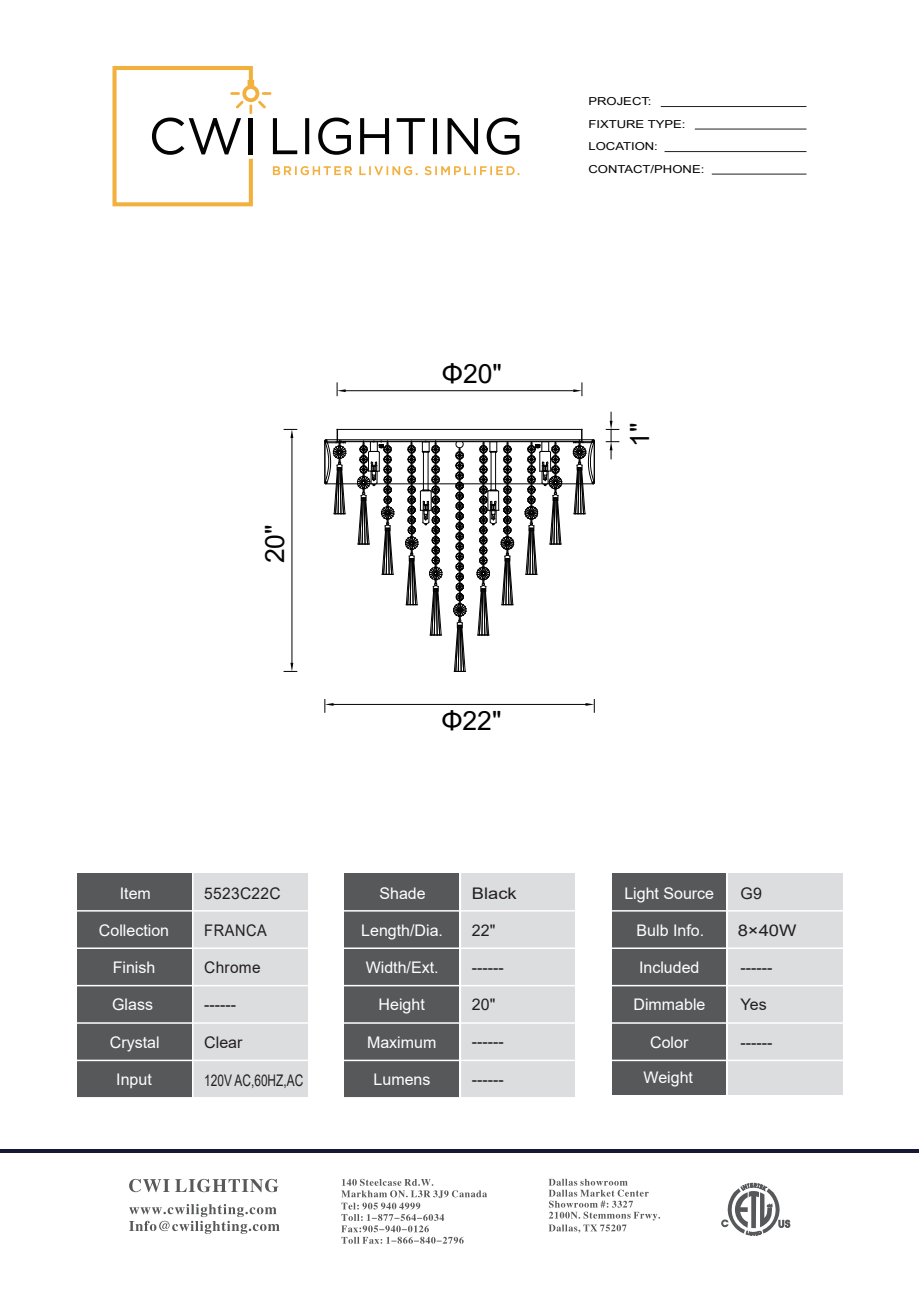
<style>
.page{position:relative;width:919px;height:1289px;background:#fff}
.page>*{position:absolute;margin:0;border:0;box-sizing:border-box;transform-origin:0 0}
.t1{font:26.55px "Arial";color:#030303}
.t2{font:16.05px "Arial";color:#fff}
.t3{font:16.05px "Arial";color:#231f20}
.t4{font:16.05px "Arial";color:#231f20;scale:.74 1}
.t5{font:16.05px "Arial";color:#231f20;scale:1.15 1}
.t6{font:16.05px "Arial";letter-spacing:.02em;color:#231f20}
.t7{font:16.05px "Arial";color:#231f20;scale:.96 1}
.t8{font:16.05px "Arial";color:#231f20;scale:.91 1}
.t9{font:10.95px/22.4px "Arial";color:#030303;scale:1.19 1}
.s1{color:#000}
</style>
<div class="page">
<hr style="left:0;top:1149px;width:918px;height:4px;background:#171836">
<div style="left:611px;top:873px;width:115px;height:221px;background:#57585a"></div>
<div style="left:77px;top:873px;width:114px;height:224px;background:#57585a"></div>
<div style="left:344px;top:873px;width:115px;height:224px;background:#57585a"></div>
<div style="left:728px;top:873px;width:114px;height:221px;background:#dcdddf"></div>
<div style="left:193px;top:873px;width:115px;height:224px;background:#dcdddf"></div>
<div style="left:460px;top:873px;width:115px;height:224px;background:#dcdddf"></div>
<hr style="left:76px;top:910px;width:767px;height:1px;background:#fff">
<hr style="left:76px;top:947px;width:767px;height:2px;background:#fff">
<hr style="left:76px;top:984px;width:767px;height:2px;background:#fff">
<hr style="left:76px;top:1022px;width:767px;height:1px;background:#fff">
<hr style="left:76px;top:1059px;width:767px;height:2px;background:#fff">
<hr style="left:459px;top:857px;width:2px;height:240px;background:#fff">
<svg style="left:721px;top:1182px;width:69px;height:53px"></svg>
<svg style="left:341px;top:1178px;width:146px;height:65px"></svg>
<svg style="left:548px;top:1178px;width:112px;height:54px"></svg>
<svg style="left:129px;top:1178px;width:149px;height:14px"></svg>
<svg style="left:129px;top:1204px;width:150px;height:29px"></svg>
<hr style="left:337px;top:429px;width:245px;height:1px;background:#030303">
<hr style="left:337px;top:441px;width:244px;height:1px;background:#030303">
<svg style="left:452px;top:440px;width:15px;height:232px"></svg>
<svg style="left:356px;top:440px;width:39px;height:135px"></svg>
<svg style="left:524px;top:441px;width:38px;height:134px"></svg>
<hr style="left:326px;top:439px;width:267px;height:1px;background:#030303">
<hr style="left:326px;top:483px;width:267px;height:1px;background:#030303">
<svg style="left:572px;top:429px;width:23px;height:85px"></svg>
<svg style="left:324px;top:429px;width:22px;height:85px"></svg>
<svg style="left:476px;top:441px;width:38px;height:194px"></svg>
<svg style="left:404px;top:440px;width:39px;height:195px"></svg>
<hr style="left:345px;top:390px;width:228px;height:1px;background:#030303">
<svg style="left:573px;top:383px;width:9px;height:12px"></svg>
<svg style="left:337px;top:383px;width:8px;height:12px"></svg>
<svg style="left:606px;top:412px;width:13px;height:47px"></svg>
<hr style="left:291px;top:436px;width:1px;height:226px;background:#030303">
<svg style="left:284px;top:429px;width:13px;height:9px"></svg>
<svg style="left:284px;top:662px;width:13px;height:10px"></svg>
<hr style="left:333px;top:704px;width:252px;height:1px;background:#030303">
<svg style="left:324px;top:699px;width:9px;height:13px"></svg>
<svg style="left:585px;top:699px;width:10px;height:13px"></svg>
<hr style="left:660px;top:106px;width:146px;height:1px;background:#231f20">
<hr style="left:694px;top:129px;width:112px;height:1px;background:#231f20">
<hr style="left:664px;top:151px;width:142px;height:1px;background:#231f20">
<hr style="left:711px;top:174px;width:95px;height:1px;background:#231f20">
<svg style="left:112px;top:66px;width:407px;height:140px"></svg>
<p class="t9" style="left:588px;top:90px;width:99px">PROJECT:<br>FIXTURE TYPE:<br>LOCATION:<br>CONTACT/PHONE:</p>
<h1 class="t1" style="left:256px;top:563px;width:40px;rotate:-90deg">20"</h1>
<h1 class="t1" style="left:442px;top:355px;width:61px"><span class="s1">Φ</span>20"</h1>
<h1 class="t1" style="left:441px;top:702px;width:61px"><span class="s1">Φ</span>22"</h1>
<p class="t2" style="left:120px;top:882px;width:33px">Item</p>
<p class="t2" style="left:99px;top:919px;width:72px">Collection</p>
<p class="t2" style="left:113px;top:956px;width:44px">Finish</p>
<p class="t2" style="left:112px;top:993px;width:42px">Glass</p>
<p class="t2" style="left:110px;top:1030px;width:51px">Crystal</p>
<p class="t2" style="left:116px;top:1067px;width:37px">Input</p>
<p class="t6" style="left:204px;top:882px;width:78px">5523C22C</p>
<p class="t8" style="left:204px;top:919px;width:70px">FRANCA</p>
<p class="t7" style="left:204px;top:956px;width:60px">Chrome</p>
<p class="t3" style="left:204px;top:993px;width:33px">------</p>
<p class="t3" style="left:204px;top:1030px;width:40px">Clear</p>
<p class="t4" style="left:204px;top:1069px;width:135px">120V AC,60HZ,AC</p>
<p class="t2" style="left:379px;top:882px;width:48px">Shade</p>
<p class="t2" style="left:361px;top:919px;width:83px">Length/Dia.</p>
<p class="t2" style="left:366px;top:956px;width:74px">Width/Ext.</p>
<p class="t2" style="left:378px;top:993px;width:48px">Height</p>
<p class="t2" style="left:367px;top:1030px;width:71px">Maximum</p>
<p class="t2" style="left:373px;top:1067px;width:58px">Lumens</p>
<p class="t5" style="left:472px;top:882px;width:40px">Black</p>
<p class="t3" style="left:472px;top:919px;width:25px">22"</p>
<p class="t3" style="left:472px;top:956px;width:33px">------</p>
<p class="t3" style="left:472px;top:993px;width:25px">20"</p>
<p class="t3" style="left:472px;top:1030px;width:33px">------</p>
<p class="t3" style="left:472px;top:1067px;width:33px">------</p>
<h1 class="t1" style="left:621px;top:447px;width:26px;rotate:-90deg">1"</h1>
<p class="t2" style="left:624px;top:882px;width:91px">Light Source</p>
<p class="t2" style="left:636px;top:919px;width:69px">Bulb Info.</p>
<p class="t2" style="left:639px;top:956px;width:62px">Included</p>
<p class="t2" style="left:633px;top:993px;width:73px">Dimmable</p>
<p class="t2" style="left:650px;top:1030px;width:40px">Color</p>
<p class="t2" style="left:643px;top:1066px;width:51px">Weight</p>
<p class="t3" style="left:740px;top:882px;width:23px">G9</p>
<p class="t5" style="left:737px;top:919px;width:53px">8×40W</p>
<p class="t3" style="left:740px;top:956px;width:33px">------</p>
<p class="t3" style="left:740px;top:993px;width:28px">Yes</p>
<p class="t3" style="left:740px;top:1030px;width:33px">------</p>
</div>
